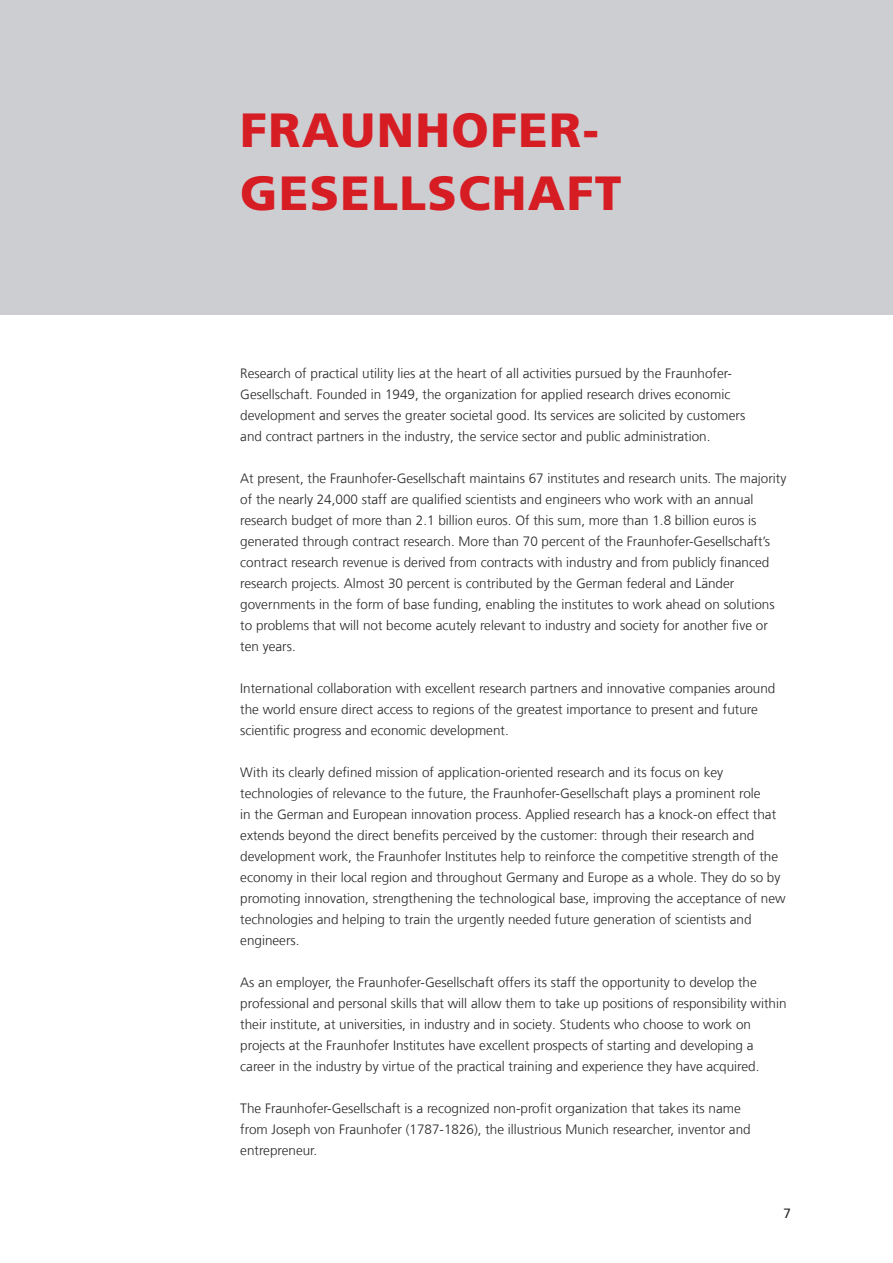
<style>
.page{position:relative;width:893px;height:1263px;background:#fff}
.page>*{position:absolute;margin:0;border:0;box-sizing:border-box;transform-origin:0 0}
.t1{font:900 48px/63px "Frutiger LT Com";letter-spacing:.03em;color:#d61d24}
.t2{font:300 13.5px/21px "Frutiger LT Com";color:#282828}
.t3{font:13.5px "Frutiger LT Com";color:#282828}
</style>
<div class="page">
<div style="left:0;top:0;width:893px;height:315px;background:#cdced2"></div>
<h1 class="t1" style="left:240px;top:99px;width:383px">FRAUNHOFER-<br>GESELLSCHAFT</h1>
<p class="t2" style="left:240px;top:363px;width:507px">Research of practical utility lies at the heart of all activities pursued by the Fraunhofer-Gesellschaft. Founded in 1949, the organization for applied research drives economic development and serves the greater societal good. Its services are solicited by customers and contract partners in the industry, the service sector and public administration.</p>
<p class="t2" style="left:240px;top:468px;width:548px">At present, the Fraunhofer-Gesellschaft maintains 67 institutes and research units. The majority of the nearly 24,000 staff are qualified scientists and engineers who work with an annual research budget of more than 2.1 billion euros. Of this sum, more than 1.8 billion euros is generated through contract research. More than 70 percent of the Fraunhofer-Gesellschaft’s contract research revenue is derived from contracts with industry and from publicly financed research projects. Almost 30 percent is contributed by the German federal and Länder governments in the form of base funding, enabling the institutes to work ahead on solutions to problems that will not become acutely relevant to industry and society for another five or ten years.</p>
<p class="t2" style="left:240px;top:678px;width:537px">International collaboration with excellent research partners and innovative companies around the world ensure direct access to regions of the greatest importance to present and future scientific progress and economic development.</p>
<p class="t2" style="left:240px;top:762px;width:547px">With its clearly defined mission of application-oriented research and its focus on key technologies of relevance to the future, the Fraunhofer-Gesellschaft plays a prominent role<br>in the German and European innovation process. Applied research has a knock-on effect that extends beyond the direct benefits perceived by the customer: through their research and development work, the Fraunhofer Institutes help to reinforce the competitive strength of the economy in their local region and throughout Germany and Europe as a whole. They do so by promoting innovation, strengthening the technological base, improving the acceptance of new technologies and helping to train the urgently needed future generation of scientists and engineers.</p>
<p class="t2" style="left:240px;top:972px;width:548px">As an employer, the Fraunhofer-Gesellschaft offers its staff the opportunity to develop the professional and personal skills that will allow them to take up positions of responsibility within their institute, at universities, in industry and in society. Students who choose to work on projects at the Fraunhofer Institutes have excellent prospects of starting and developing a career in the industry by virtue of the practical training and experience they have acquired.</p>
<p class="t2" style="left:240px;top:1098px;width:512px">The Fraunhofer-Gesellschaft is a recognized non-profit organization that takes its name from Joseph von Fraunhofer (1787-1826), the illustrious Munich researcher, inventor and entrepreneur.</p>
<p class="t3" style="left:783px;top:1205px;width:9px">7</p>
</div>
